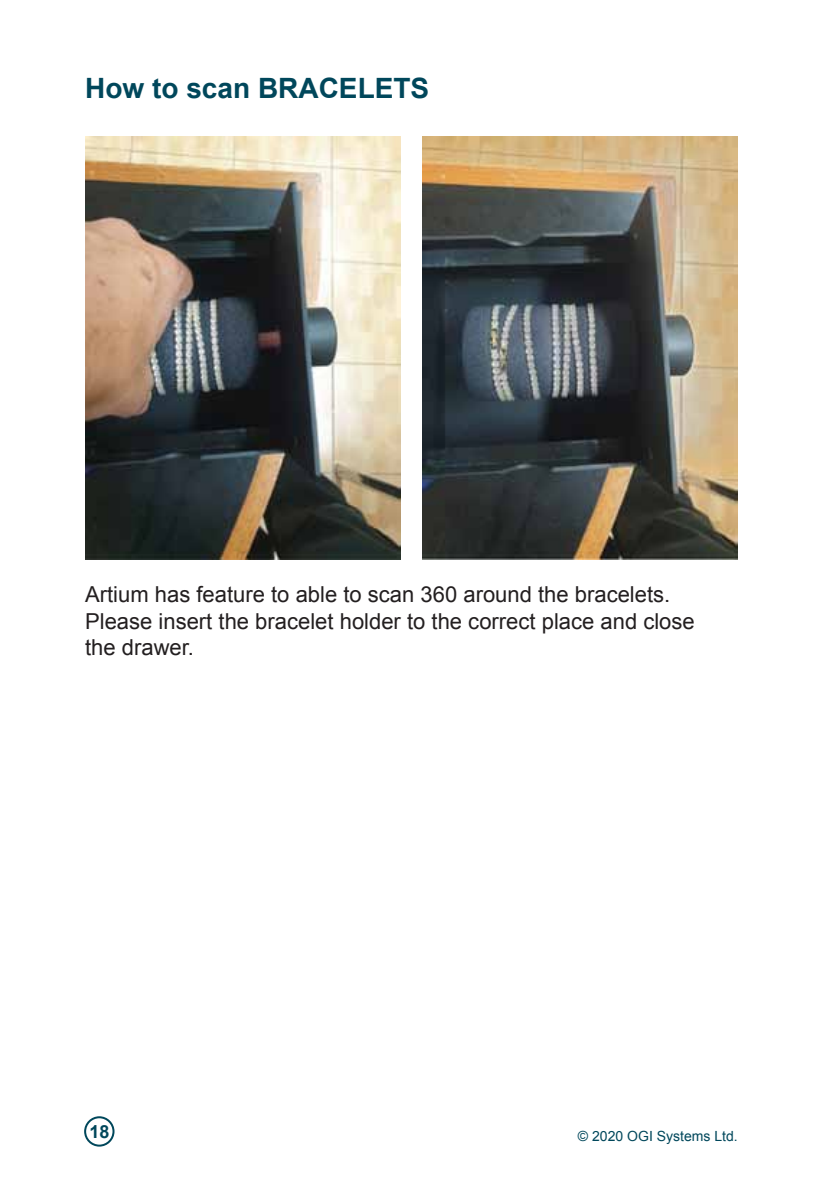
<style>
.page{position:relative;width:840px;height:1191px;background:#fff}
.page>*{position:absolute;margin:0;border:0;box-sizing:border-box;transform-origin:0 0}
.t1{font:700 28px "Arial";color:#00475b}
.t2{font:22px/26.4px "Arial";color:#231f20}
.t3{font:700 18px "Arial";color:#00475b}
.t4{font:14px "Arial";color:#00475b}
</style>
<div class="page">
<div style="left:84px;top:1116px;width:30px;height:30px;border:2px solid #00475b;border-radius:14px"></div>
<img style="left:85px;top:137px;width:315px;height:423px">
<img style="left:422px;top:137px;width:315px;height:423px">
<p class="t1" style="left:85px;top:69px;width:345px">How to scan BRACELETS</p>
<p class="t2" style="left:85px;top:582px;width:610px">Artium has feature to able to scan 360 around the bracelets.<br>Please insert the bracelet holder to the correct place and close the drawer.</p>
<p class="t3" style="left:89px;top:1119px;width:21px">18</p>
<p class="t4" style="left:577px;top:1127px;width:161px">© 2020 OGI Systems Ltd.</p>
</div>
